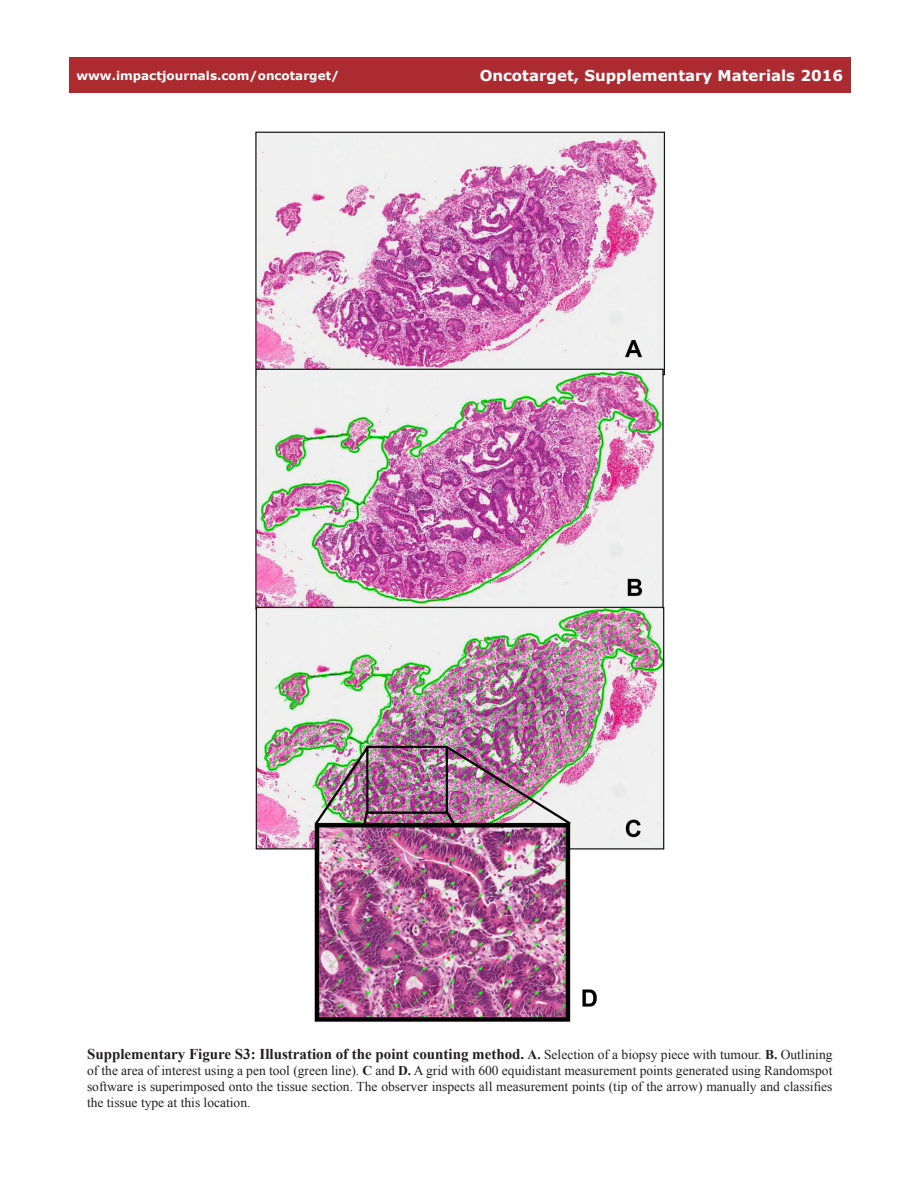
<style>
.page{position:relative;width:918px;height:1188px;background:#fff}
.page>*{position:absolute;margin:0;border:0;box-sizing:border-box;transform-origin:0 0}
.figuretext{font:700 15px "Times New Roman";color:#231f20}
.t1{font:700 15px "Verdana";color:#fff}
.figuretext-2{font:13.5px/16.2px "Times New Roman";color:#231f20;text-align:justify}
.t2{font:700 12px "Verdana";color:#fff}
.s1{font-size:13.5px}
.s2{font-weight:400;font-size:13.5px}
.s3{font-weight:700}
</style>
<div class="page">
<div style="left:69px;top:57px;width:781px;height:36px;background:#ac2b31"></div>
<img style="left:255px;top:131px;width:410px;height:891px">
<p class="t2" style="left:76px;top:67px;width:264px">www.impactjournals.com/oncotarget/</p>
<p class="t1" style="left:480px;top:65px;width:365px">Oncotarget, Supplementary Materials 2016</p>
<p class="figuretext" style="left:87px;top:1043px;width:747px">Supplementary Figure S3: Illustration of the point counting method. <span class="s1">A.</span> <span class="s2">Selection of a biopsy piece with tumour.</span> <span class="s1">B.</span> <span class="s2">Outlining</span></p>
<p class="figuretext-2" style="left:87px;top:1062px;width:747px">of the area of interest using a pen tool (green line). <span class="s3">C</span> and <span class="s3">D.</span> A grid with 600 equidistant measurement points generated using Randomspot software is superimposed onto the tissue section. The observer inspects all measurement points (tip of the arrow) manually and classifies the tissue type at this location.</p>
</div>
